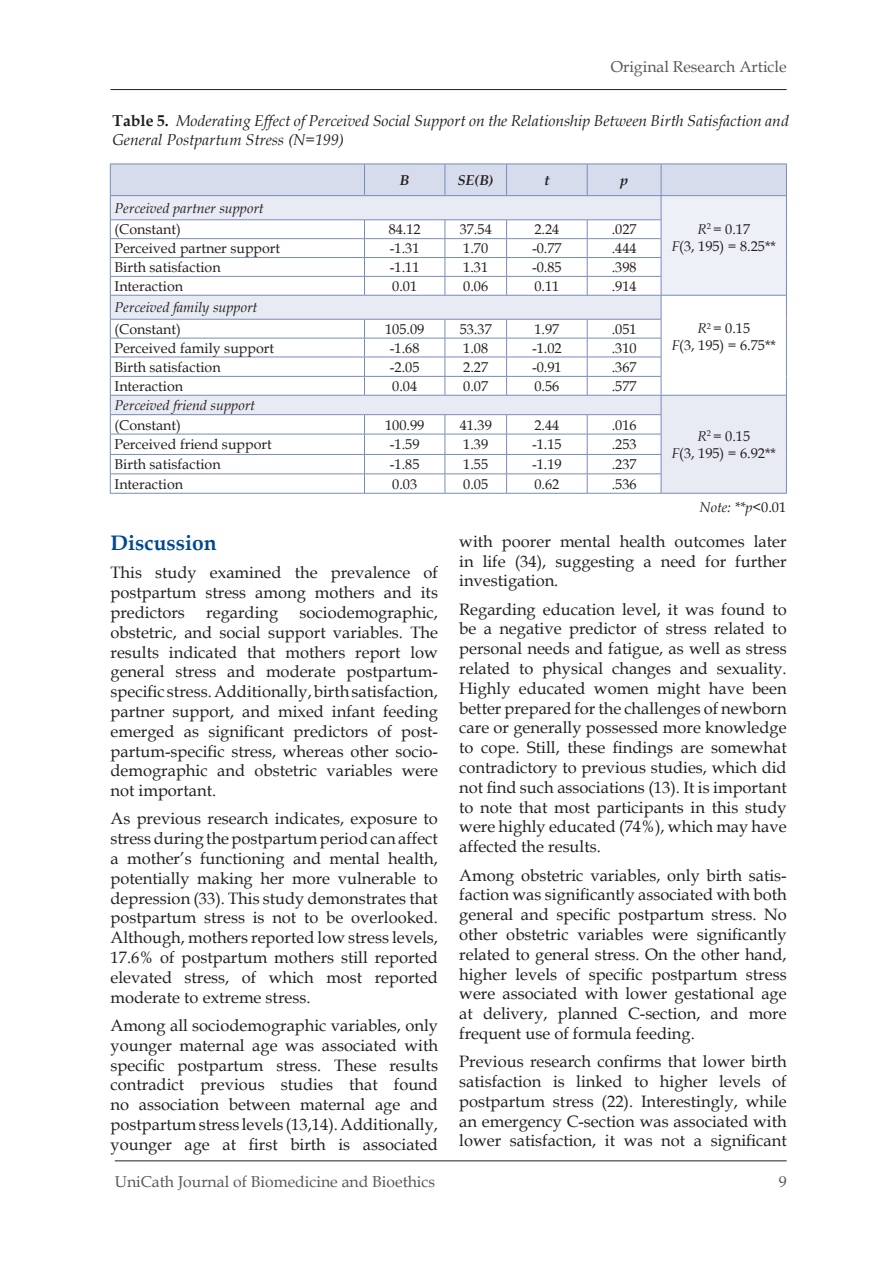
<style>
.page{position:relative;width:893px;height:1263px;background:#fff}
.page>*{position:absolute;margin:0;border:0;box-sizing:border-box;transform-origin:0 0}
.t1{font:700 21px "Book Antiqua";color:#014990}
.t2{font:16.5px/19.8px "Book Antiqua";color:#231f20;text-align:justify}
.t3{font:italic 15.75px/18.9px "Book Antiqua";color:#231f20}
.t4{font:15.75px "Book Antiqua";color:#57585a}
.t5{font:14.25px/17.1px "Book Antiqua";color:#231f20;text-align:center}
.t6{font:italic 14.25px "Book Antiqua";color:#231f20}
.t7{font:italic 700 14.25px "Book Antiqua";color:#231f20}
.s1{font-weight:700;font-style:normal}
.s2{font-style:italic}
.s3{font-style:normal}
</style>
<div class="page">
<hr style="left:115px;top:1161px;width:672px;height:1px;background:#231f20">
<hr style="left:111px;top:89px;width:676px;height:1px;background:#231f20">
<hr style="left:661px;top:493px;width:126px;height:1px;background:#788bbc">
<svg style="left:110px;top:164px;width:677px;height:329px"></svg>
<hr style="left:110px;top:493px;width:551px;height:1px;background:#788bbc">
<p class="t4" style="left:611px;top:58px;width:177px">Original Research Article</p>
<p class="t3" style="left:113px;top:112px;width:678px"><span class="s1">Table 5.</span> Moderating Effect of Perceived Social Support on the Relationship Between Birth Satisfaction and<br>General Postpartum Stress (N=199)</p>
<p class="t7" style="left:400px;top:172px;width:11px">B</p>
<p class="t7" style="left:458px;top:172px;width:37px">SE(B)</p>
<p class="t7" style="left:544px;top:172px;width:7px">t</p>
<p class="t7" style="left:620px;top:172px;width:9px">p</p>
<p class="t6" style="left:115px;top:200px;width:151px">Perceived partner support</p>
<p class="t5" style="left:671px;top:220px;width:106px"><span class="s2">R</span><sup>2</sup> = 0.17<br><span class="s2">F</span>(3, 195) = 8.25**</p>
<p class="t5" style="left:115px;top:221px;width:68px">(Constant)</p>
<p class="t5" style="left:389px;top:221px;width:34px">84.12</p>
<p class="t5" style="left:460px;top:221px;width:34px">37.54</p>
<p class="t5" style="left:534px;top:221px;width:26px">2.24</p>
<p class="t5" style="left:612px;top:221px;width:26px">.027</p>
<p class="t5" style="left:115px;top:240px;width:167px">Perceived partner support</p>
<p class="t5" style="left:390px;top:240px;width:31px">-1.31</p>
<p class="t5" style="left:463px;top:240px;width:26px">1.70</p>
<p class="t5" style="left:532px;top:240px;width:31px">-0.77</p>
<p class="t5" style="left:612px;top:240px;width:26px">.444</p>
<p class="t5" style="left:115px;top:259px;width:108px">Birth satisfaction</p>
<p class="t5" style="left:390px;top:259px;width:31px">-1.11</p>
<p class="t5" style="left:463px;top:259px;width:26px">1.31</p>
<p class="t5" style="left:532px;top:259px;width:31px">-0.85</p>
<p class="t5" style="left:612px;top:259px;width:26px">.398</p>
<p class="t5" style="left:115px;top:278px;width:70px">Interaction</p>
<p class="t5" style="left:392px;top:278px;width:26px">0.01</p>
<p class="t5" style="left:463px;top:278px;width:26px">0.06</p>
<p class="t5" style="left:534px;top:278px;width:26px">0.11</p>
<p class="t5" style="left:612px;top:278px;width:26px">.914</p>
<p class="t6" style="left:115px;top:299px;width:144px">Perceived family support</p>
<p class="t5" style="left:115px;top:321px;width:68px">(Constant)</p>
<p class="t5" style="left:385px;top:321px;width:41px">105.09</p>
<p class="t5" style="left:460px;top:321px;width:34px">53.37</p>
<p class="t5" style="left:534px;top:321px;width:26px">1.97</p>
<p class="t5" style="left:612px;top:321px;width:26px">.051</p>
<p class="t5" style="left:115px;top:340px;width:161px">Perceived family support</p>
<p class="t5" style="left:390px;top:340px;width:31px">-1.68</p>
<p class="t5" style="left:463px;top:340px;width:26px">1.08</p>
<p class="t5" style="left:532px;top:340px;width:31px">-1.02</p>
<p class="t5" style="left:612px;top:340px;width:26px">.310</p>
<p class="t5" style="left:115px;top:359px;width:108px">Birth satisfaction</p>
<p class="t5" style="left:390px;top:359px;width:31px">-2.05</p>
<p class="t5" style="left:463px;top:359px;width:26px">2.27</p>
<p class="t5" style="left:532px;top:359px;width:31px">-0.91</p>
<p class="t5" style="left:612px;top:359px;width:26px">.367</p>
<p class="t5" style="left:115px;top:378px;width:70px">Interaction</p>
<p class="t5" style="left:392px;top:378px;width:26px">0.04</p>
<p class="t5" style="left:463px;top:378px;width:26px">0.07</p>
<p class="t5" style="left:534px;top:378px;width:26px">0.56</p>
<p class="t5" style="left:612px;top:378px;width:26px">.577</p>
<p class="t6" style="left:115px;top:397px;width:142px">Perceived friend support</p>
<p class="t5" style="left:115px;top:416px;width:68px">(Constant)</p>
<p class="t5" style="left:385px;top:416px;width:41px">100.99</p>
<p class="t5" style="left:460px;top:416px;width:34px">41.39</p>
<p class="t5" style="left:534px;top:416px;width:26px">2.44</p>
<p class="t5" style="left:612px;top:416px;width:26px">.016</p>
<p class="t5" style="left:115px;top:436px;width:159px">Perceived friend support</p>
<p class="t5" style="left:390px;top:436px;width:31px">-1.59</p>
<p class="t5" style="left:463px;top:436px;width:26px">1.39</p>
<p class="t5" style="left:532px;top:436px;width:31px">-1.15</p>
<p class="t5" style="left:612px;top:436px;width:26px">.253</p>
<p class="t5" style="left:115px;top:456px;width:108px">Birth satisfaction</p>
<p class="t5" style="left:390px;top:456px;width:31px">-1.85</p>
<p class="t5" style="left:463px;top:456px;width:26px">1.55</p>
<p class="t5" style="left:532px;top:456px;width:31px">-1.19</p>
<p class="t5" style="left:612px;top:456px;width:26px">.237</p>
<p class="t5" style="left:115px;top:476px;width:70px">Interaction</p>
<p class="t5" style="left:392px;top:476px;width:26px">0.03</p>
<p class="t5" style="left:463px;top:476px;width:26px">0.05</p>
<p class="t5" style="left:534px;top:476px;width:26px">0.62</p>
<p class="t5" style="left:612px;top:476px;width:26px">.536</p>
<p class="t5" style="left:671px;top:320px;width:106px"><span class="s2">R</span><sup>2</sup> = 0.15<br><span class="s2">F</span>(3, 195) = 6.75**</p>
<p class="t5" style="left:671px;top:428px;width:106px"><span class="s2">R</span><sup>2</sup> = 0.15<br><span class="s2">F</span>(3, 195) = 6.92**</p>
<p class="t1" style="left:111px;top:531px;width:108px">Discussion</p>
<p class="t2" style="left:111px;top:563px;width:329px">This study examined the prevalence of postpartum stress among mothers and its predictors</p>
<p class="t2" style="left:111px;top:603px;width:329px;text-indent:189px">sociodemographic, obstetric, and social support variables. The results indicated that mothers report low general stress and moderate postpartum&shy;specific stress. Additionally, birth satisfaction, partner support, and mixed infant feeding emerged as significant predictors of post&shy;partum-specific stress, whereas other socio&shy;demographic and obstetric variables were not important.</p>
<p class="t2" style="left:111px;top:809px;width:329px">As previous research indicates, exposure to stress during the postpartum period can affect a mother’s functioning and mental health, potentially making her more vulnerable to depression (33). This study demonstrates that postpartum stress is not to be overlooked.<br>Although, mothers reported low stress levels, 17.6% of postpartum mothers still reported elevated stress, of which most reported moderate to extreme stress.</p>
<p class="t2" style="left:111px;top:1016px;width:329px">Among all sociodemographic variables, only younger maternal age was associated with specific postpartum stress. These results contradict previous studies that found no association between maternal age and postpartum stress levels (13,14). Additionally, younger age at first birth is associated</p>
<p class="t2" style="left:206px;top:603px;width:74px">regarding</p>
<p class="t6" style="left:699px;top:499px;width:88px">Note: **p&lt;<span class="s3">0.01</span></p>
<p class="t2" style="left:459px;top:532px;width:329px">with poorer mental health outcomes later in life (34), suggesting a need for further investigation.</p>
<p class="t2" style="left:459px;top:599px;width:329px">Regarding education level, it was found to be a negative predictor of stress related to personal needs and fatigue, as well as stress related to physical changes and sexuality.<br>Highly educated women might have been better prepared for the challenges of newborn care or generally possessed more knowledge to cope. Still, these findings are somewhat contradictory to previous studies, which did not find such associations (13). It is important to note that most participants in this study were highly educated (74%), which may have affected the results.</p>
<p class="t2" style="left:459px;top:865px;width:329px">Among obstetric variables, only birth satis&shy;faction was significantly associated with both general and specific postpartum stress. No other obstetric variables were significantly related to general stress. On the other hand, higher levels of specific postpartum stress were associated with lower gestational age at delivery, planned C-section, and more frequent use of formula feeding.</p>
<p class="t2" style="left:459px;top:1052px;width:329px">Previous research confirms that lower birth satisfaction is linked to higher levels of postpartum stress (22). Interestingly, while an emergency C-section was associated with lower satisfaction, it was not a significant</p>
<p class="t4" style="left:115px;top:1173px;width:322px">UniCath Journal of Biomedicine and Bioethics</p>
<p class="t4" style="left:779px;top:1173px;width:9px">9</p>
</div>
